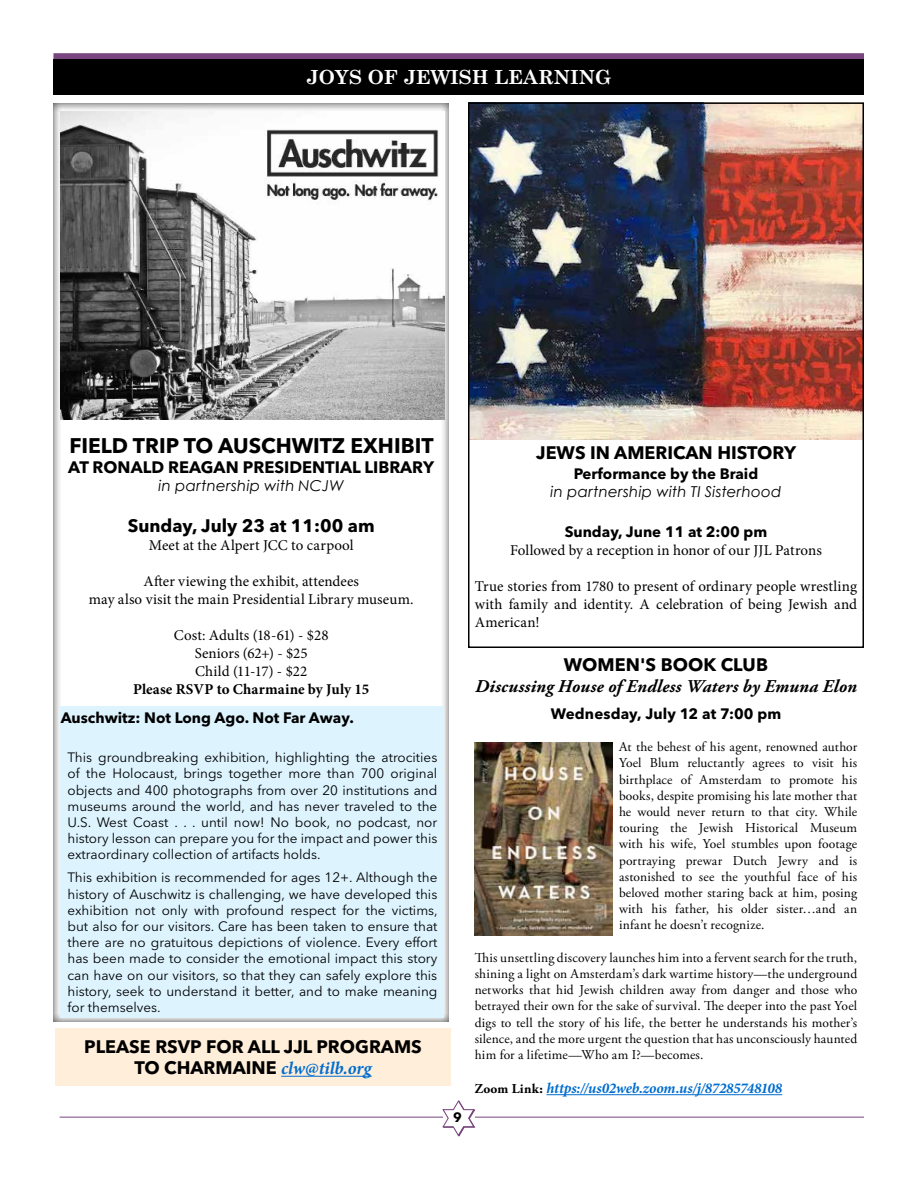
<style>
.page{position:relative;width:918px;height:1188px;background:#fff}
.page>*{position:absolute;margin:0;border:0;box-sizing:border-box;transform-origin:0 0}
.t1{font:700 21px "Avenir Next LT Pro";color:#000}
.t2{font:700 19.5px "Century Schoolbook";color:#fff}
.t3{font:700 18px "Avenir Next LT Pro";color:#000}
.t4{font:italic 700 18px "Adobe Garamond Pro";letter-spacing:.01em;color:#000}
.t5{font:italic 700 18px "Minion Pro";letter-spacing:-.005em;color:#006dcf}
.t6{font:700 16.5px "Avenir Next LT Pro";color:#000}
.t7{font:15px/18px "Minion Pro";letter-spacing:.005em;color:#000;text-align:center}
.t8{font:700 15px "Avenir Next LT Pro";color:#000}
.t9{font:italic 15px "Century Gothic";letter-spacing:.015em;color:#000}
.t10{font:italic 700 15px "Minion Pro";letter-spacing:-.01em;color:#006dcf}
.t11{font:700 15px "Minion Pro";letter-spacing:.005em;color:#000}
.t12{font:13.5px/16.2px "Adobe Garamond Pro";letter-spacing:.015em;color:#000;text-align:justify}
.t13{font:13.5px/16.2px "Avenir Next LT Pro";color:#000;text-align:justify}
.t14{font:700 13.5px "Avenir Next LT Pro";color:#000}
.s1{font-family:"Avenir Next LT Pro";font-style:normal;color:#000}
.s2{font-family:"Adobe Garamond Pro";font-style:normal;font-size:13.5px;color:#000}
</style>
<div class="page">
<svg style="left:443px;top:1100px;width:32px;height:37px"></svg>
<hr style="left:475px;top:1117px;width:389px;height:1px;background:#79457f">
<hr style="left:60px;top:1117px;width:383px;height:1px;background:#79457f">
<div style="left:53px;top:53px;width:811px;height:6px;background:#79457f"></div>
<div style="left:53px;top:102px;width:399px;height:921px;background:#000;opacity:.75"></div>
<div style="left:53px;top:59px;width:811px;height:36px;background:#000"></div>
<div style="left:55px;top:1028px;width:396px;height:58px;background:#ffeed9"></div>
<hr style="left:281px;top:1076px;width:91px;height:1px;background:#006dcf">
<hr style="left:547px;top:1094px;width:235px;height:1px;background:#006dcf">
<img style="left:475px;top:742px;width:137px;height:194px">
<img style="left:471px;top:105px;width:390px;height:334px">
<div style="left:468px;top:102px;width:396px;height:546px;border:2px solid #000"></div>
<img style="left:61px;top:112px;width:383px;height:308px">
<div style="left:61px;top:706px;width:383px;height:311px;background:#ddf4ff"></div>
<h2 class="t2" style="left:306px;top:62px;width:307px">JOYS OF JEWISH LEARNING</h2>
<h1 class="t1" style="left:69px;top:433px;width:366px">FIELD TRIP TO AUSCHWITZ EXHIBIT</h1>
<p class="t6" style="left:68px;top:457px;width:367px">AT RONALD REAGAN PRESIDENTIAL LIBRARY</p>
<p class="t9" style="left:159px;top:475px;width:187px">in partnership with NCJW</p>
<h3 class="t3" style="left:128px;top:515px;width:248px">Sunday, July 23 at 11:00 am</h3>
<p class="t7" style="left:149px;top:537px;width:206px">Meet at the Alpert JCC to carpool</p>
<p class="t7" style="left:89px;top:573px;width:326px">After viewing the exhibit, attendees<br>may also visit the main Presidential Library museum.</p>
<p class="t7" style="left:174px;top:627px;width:156px">Cost: Adults (18-61) - $28<br>Seniors (62+) - $25<br>Child (11-17) - $22</p>
<p class="t11" style="left:133px;top:679px;width:237px">Please RSVP to Charmaine by July 15</p>
<p class="t8" style="left:61px;top:709px;width:295px">Auschwitz: Not Long Ago. Not Far Away.</p>
<p class="t13" style="left:67px;top:749px;width:371px">This groundbreaking exhibition, highlighting the atrocities of the Holocaust, brings together more than 700 original objects and 400 photographs from over 20 institutions and museums around the world, and has never traveled to the U.S. West Coast . . . until now! No book, no podcast, nor history lesson can prepare you for the impact and power this extraordinary collection of artifacts holds.</p>
<p class="t13" style="left:67px;top:870px;width:372px">This exhibition is recommended for ages 12+. Although the history of Auschwitz is challenging, we have developed this exhibition not only with profound respect for the victims, but also for our visitors. Care has been taken to ensure that there are no gratuitous depictions of violence. Every effort has been made to consider the emotional impact this story can have on our visitors, so that they can safely explore this history, seek to understand it better, and to make meaning for themselves.</p>
<h3 class="t3" style="left:84px;top:1036px;width:339px">PLEASE RSVP FOR ALL JJL PROGRAMS</h3>
<h3 class="t5" style="left:134px;top:1056px;width:239px"><span class="s1">TO CHARMAINE</span> clw@tilb.org</h3>
<p class="t14" style="left:453px;top:1109px;width:10px">9</p>
<h3 class="t3" style="left:536px;top:442px;width:262px">JEWS IN AMERICAN HISTORY</h3>
<p class="t8" style="left:574px;top:465px;width:186px">Performance by the Braid</p>
<p class="t9" style="left:551px;top:481px;width:232px">in partnership with TI Sisterhood</p>
<p class="t8" style="left:565px;top:522px;width:204px">Sunday, June 11 at 2:00 pm</p>
<p class="t7" style="left:510px;top:541px;width:313px">Followed by a reception in honor of our JJL Patrons</p>
<p class="t7" style="left:475px;top:577px;width:384px;text-align:justify">True stories from 1780 to present of ordinary people wrestling with family and identity. A celebration of being Jewish and American!</p>
<h3 class="t3" style="left:564px;top:653px;width:206px">WOMEN'S BOOK CLUB</h3>
<h3 class="t4" style="left:475px;top:676px;width:383px">Discussing House of Endless Waters by Emuna Elon</h3>
<p class="t8" style="left:551px;top:704px;width:232px">Wednesday, July 12 at 7:00 pm</p>
<p class="t12" style="left:619px;top:739px;width:240px">At the behest of his agent, renowned author Yoel Blum reluctantly agrees to visit his birthplace of Amsterdam to promote his books, despite promising his late mother that he would never return to that city. While touring the Jewish Historical Museum with his wife, Yoel stumbles upon footage portraying prewar Dutch Jewry and is astonished to see the youthful face of his beloved mother staring back at him, posing with his father, his older sister…and an infant he doesn’t recognize.</p>
<p class="t12" style="left:475px;top:950px;width:384px">This unsettling discovery launches him into a fervent search for the truth, shining a light on Amsterdam’s dark wartime history—the underground networks that hid Jewish children away from danger and those who betrayed their own for the sake of survival. The deeper into the past Yoel digs to tell the story of his life, the better he understands his mother’s silence, and the more urgent the question that has unconsciously haunted him for a lifetime—Who am I?—becomes.</p>
<p class="t10" style="left:475px;top:1078px;width:309px"><span class="s2">Zoom Link:</span> https://us02web.zoom.us/j/87285748108</p>
</div>
